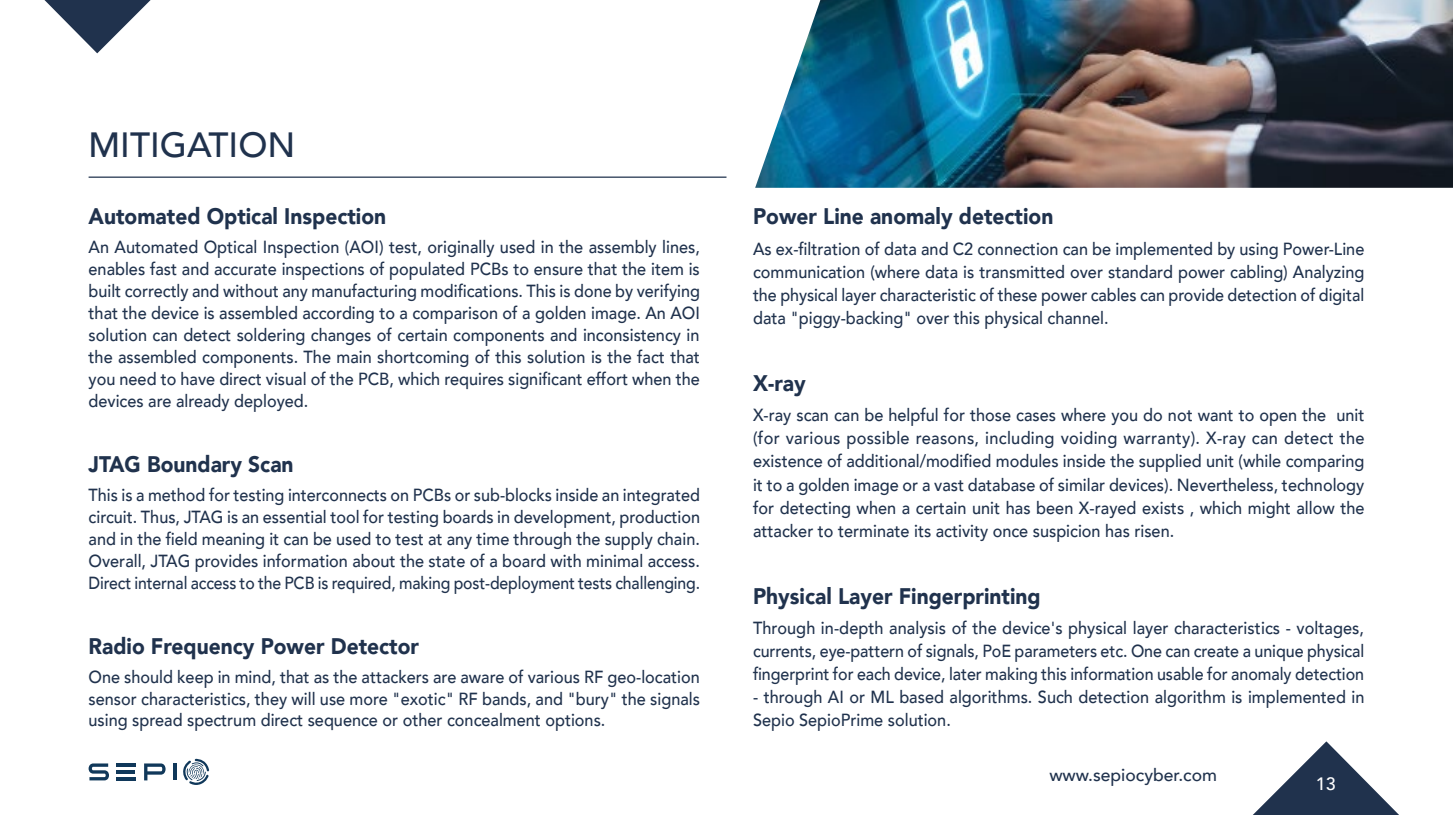
<style>
.page{position:relative;width:1453px;height:815px;background:#fff}
.page>*{position:absolute;margin:0;border:0;box-sizing:border-box;transform-origin:0 0}
.t1{font:500 35px "Avenir";color:#20324d}
.t2{font:900 22.5px "Avenir";color:#20324d;scale:.93 1}
.t3{font:500 17.88px "Avenir";color:#fff}
.t4{font:500 17.5px/21.9px "Avenir";color:#20324d;text-align:justify;scale:.93 1}
.t5{font:500 17.5px "Avenir";color:#20324d}
</style>
<div class="page">
<svg style="left:44px;top:0;width:107px;height:53px"></svg>
<svg style="left:1253px;top:741px;width:146px;height:74px"></svg>
<hr style="left:89px;top:177px;width:637px;height:1px;background:#20324d">
<img style="left:755px;top:0;width:698px;height:188px">
<svg style="left:89px;top:763px;width:20px;height:17px"></svg>
<svg style="left:144px;top:763px;width:22px;height:17px"></svg>
<hr style="left:173px;top:763px;width:4px;height:17px;background:#10385a">
<hr style="left:116px;top:763px;width:20px;height:4px;background:#10385a">
<hr style="left:116px;top:777px;width:20px;height:3px;background:#10385a">
<hr style="left:116px;top:770px;width:18px;height:4px;background:#10385a">
<svg style="left:183px;top:758px;width:26px;height:27px"></svg>
<h1 class="t1" style="left:89px;top:115px;width:208px">MITIGATION</h1>
<p class="t2" style="left:89px;top:197px;width:321px">Automated Optical Inspection</p>
<p class="t4" style="left:89px;top:235px;width:659px">An Automated Optical Inspection (AOI) test, originally used in the assembly lines, enables fast and accurate inspections of populated PCBs to ensure that the item is built correctly and without any manufacturing modifications. This is done by verifying that the device is assembled according to a comparison of a golden image. An AOI solution can detect soldering changes of certain components and inconsistency in the assembled components. The main shortcoming of this solution is the fact that you need to have direct visual of the PCB, which requires significant effort when the devices are already deployed.</p>
<p class="t2" style="left:89px;top:445px;width:222px">JTAG Boundary Scan</p>
<p class="t4" style="left:89px;top:483px;width:659px">This is a method for testing interconnects on PCBs or sub-blocks inside an integrated circuit. Thus, JTAG is an essential tool for testing boards in development, production and in the field meaning it can be used to test at any time through the supply chain.<br>Overall, JTAG provides information about the state of a board with minimal access.<br>Direct internal access to the PCB is required, making post-deployment tests challenging.</p>
<p class="t2" style="left:89px;top:626px;width:357px">Radio Frequency Power Detector</p>
<p class="t4" style="left:89px;top:665px;width:659px">One should keep in mind, that as the attackers are aware of various RF geo-location sensor characteristics, they will use more "exotic" RF bands, and "bury" the signals using spread spectrum direct sequence or other concealment options.</p>
<p class="t2" style="left:753px;top:197px;width:324px">Power Line anomaly detection</p>
<p class="t4" style="left:753px;top:236px;width:659px;line-height:23px">As ex-filtration of data and C2 connection can be implemented by using Power-Line communication (where data is transmitted over standard power cabling) Analyzing the physical layer characteristic of these power cables can provide detection of digital data "piggy-backing" over this physical channel.</p>
<p class="t2" style="left:753px;top:364px;width:58px">X-ray</p>
<p class="t4" style="left:753px;top:403px;width:659px;line-height:23px;text-align:left">X-ray scan can be helpful for those cases where you do not want to open the<br>(for various possible reasons, including voiding warranty X.) -ray can detect the existence of additional/modified modules inside the supplied unit (while comparing toit a golden image or a vast database of similar devices .) Nevertheless, technology for detecting when a certain unit has been X-rayed exists , which might allow the attacker to terminate its activity once suspicion has risen.</p>
<p class="t4" style="left:1336px;top:403px;width:32px">unit</p>
<p class="t2" style="left:753px;top:577px;width:311px">Physical Layer Fingerprinting</p>
<p class="t4" style="left:753px;top:616px;width:659px;line-height:23px">Through in-depth analysis of the device s' physical layer characteristics - voltages, currents, eye-pattern of signals, PoE parameters etc. One can create a unique physical fingerprint for each device, later making this information usable for anomaly detection</p>
<p class="t4" style="left:753px;top:685px;width:659px;line-height:23px">- through AI or ML based algorithms. Such detection algorithm is implemented in<br>Sepio SepioPrime solution.</p>
<p class="t5" style="left:1049px;top:759px;width:169px">www.sepiocyber.com</p>
<p class="t3" style="left:1316px;top:768px;width:21px">13</p>
</div>
